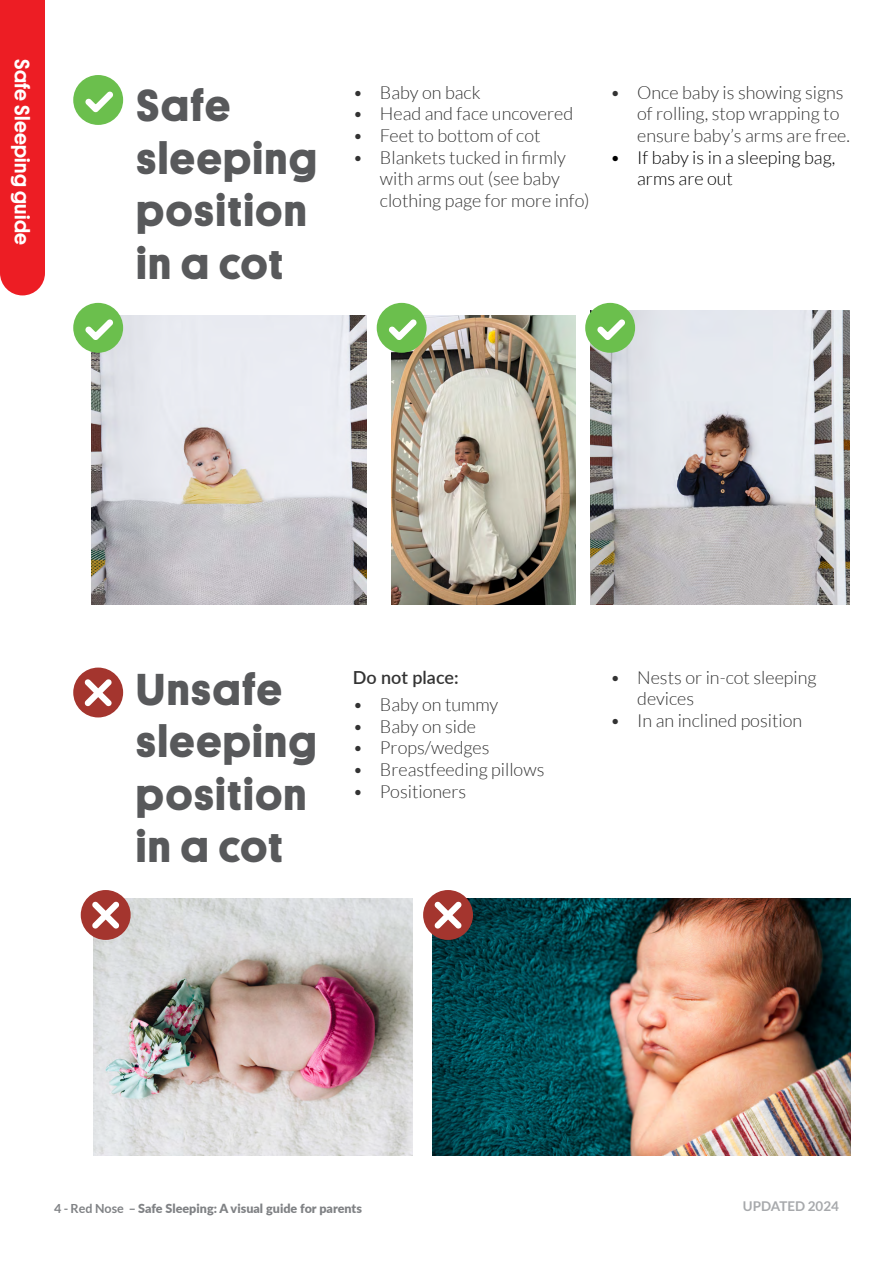
<style>
.page{position:relative;width:893px;height:1263px;background:#fff}
.page>*{position:absolute;margin:0;border:0;box-sizing:border-box;transform-origin:0 0}
.t1{font:700 45px/52.5px "Platform";letter-spacing:.04em;color:#58595b}
.t2{font:500 21px "Platform";letter-spacing:.02em;color:#fff}
.t3{font:300 18px/21.6px "Lato";color:#333}
.t4{font:300 18px/21.6px "Lato";color:#000}
.t5{font:600 18px "Lato";color:#333}
.t6{font:700 13.5px "Lato";color:#a7a9ac}
.t7{font:900 12.6px "Lato";color:#808285}
.s1{font-weight:700}
</style>
<div class="page">
<div style="left:0;top:0;width:45px;height:295px;background:#ed1d24"></div>
<img style="left:92px;top:315px;width:275px;height:290px">
<img style="left:93px;top:898px;width:320px;height:258px">
<img style="left:391px;top:315px;width:185px;height:290px">
<img style="left:433px;top:898px;width:417px;height:258px">
<div style="left:73px;top:75px;width:50px;height:50px;background:#6bbf4d;border-radius:50%"></div>
<svg style="left:85px;top:91px;width:28px;height:22px"></svg>
<div style="left:73px;top:303px;width:50px;height:50px;background:#6bbf4d;border-radius:50%"></div>
<svg style="left:85px;top:319px;width:28px;height:21px"></svg>
<div style="left:377px;top:303px;width:50px;height:50px;background:#6bbf4d;border-radius:50%"></div>
<svg style="left:389px;top:319px;width:27px;height:21px"></svg>
<img style="left:590px;top:311px;width:259px;height:294px">
<div style="left:585px;top:303px;width:50px;height:50px;background:#6bbf4d;border-radius:50%"></div>
<svg style="left:597px;top:319px;width:28px;height:21px"></svg>
<div style="left:73px;top:668px;width:50px;height:49px;background:#a4352e;border-radius:50%"></div>
<svg style="left:84px;top:679px;width:28px;height:27px"></svg>
<div style="left:81px;top:890px;width:50px;height:50px;background:#a4352e;border-radius:50%"></div>
<svg style="left:92px;top:901px;width:27px;height:27px"></svg>
<div style="left:423px;top:890px;width:50px;height:50px;background:#a4352e;border-radius:50%"></div>
<svg style="left:434px;top:901px;width:28px;height:27px"></svg>
<p class="t2" style="left:37px;top:59px;width:187px;rotate:90deg">Safe Sleeping guide</p>
<h1 class="t1" style="left:137px;top:77px;width:181px">Safe sleeping position in a cot</h1>
<p class="t3" style="left:353px;top:82px;width:129px">• Baby on back</p>
<p class="t3" style="left:353px;top:103px;width:222px">• Head and face uncovered</p>
<p class="t3" style="left:353px;top:125px;width:189px">• Feet to bottom of cot</p>
<p class="t3" style="left:380px;top:146px;width:211px;text-indent:-27px">• Blankets tucked in firmly with arms out (see baby clothing page for more info)</p>
<p class="t3" style="left:637px;top:82px;width:214px;text-indent:-27px">• Once baby is showing signs of rolling, stop wrapping to ensure baby’s arms are free.</p>
<p class="t4" style="left:637px;top:146px;width:200px;text-indent:-27px">• If baby is in a sleeping bag, arms are out</p>
<h1 class="t1" style="left:136px;top:660px;width:181px">Unsafe sleeping position in a cot</h1>
<p class="t5" style="left:353px;top:664px;width:107px">Do not place:</p>
<p class="t3" style="left:353px;top:694px;width:147px">• Baby on tummy</p>
<p class="t3" style="left:353px;top:715px;width:125px">• Baby on side</p>
<p class="t3" style="left:353px;top:737px;width:138px">• Props/wedges</p>
<p class="t3" style="left:353px;top:759px;width:193px">• Breastfeeding pillows</p>
<p class="t3" style="left:353px;top:780px;width:115px">• Positioners</p>
<p class="t3" style="left:637px;top:666px;width:181px;text-indent:-27px">• Nests or in-cot sleeping devices</p>
<p class="t3" style="left:610px;top:709px;width:194px">• In an inclined position</p>
<p class="t7" style="left:54px;top:1199px;width:309px"><span class="s1">4 - Red Nose –</span> Safe Sleeping: A visual guide for parents</p>
<p class="t6" style="left:743px;top:1198px;width:98px">UPDATED 2024</p>
</div>
